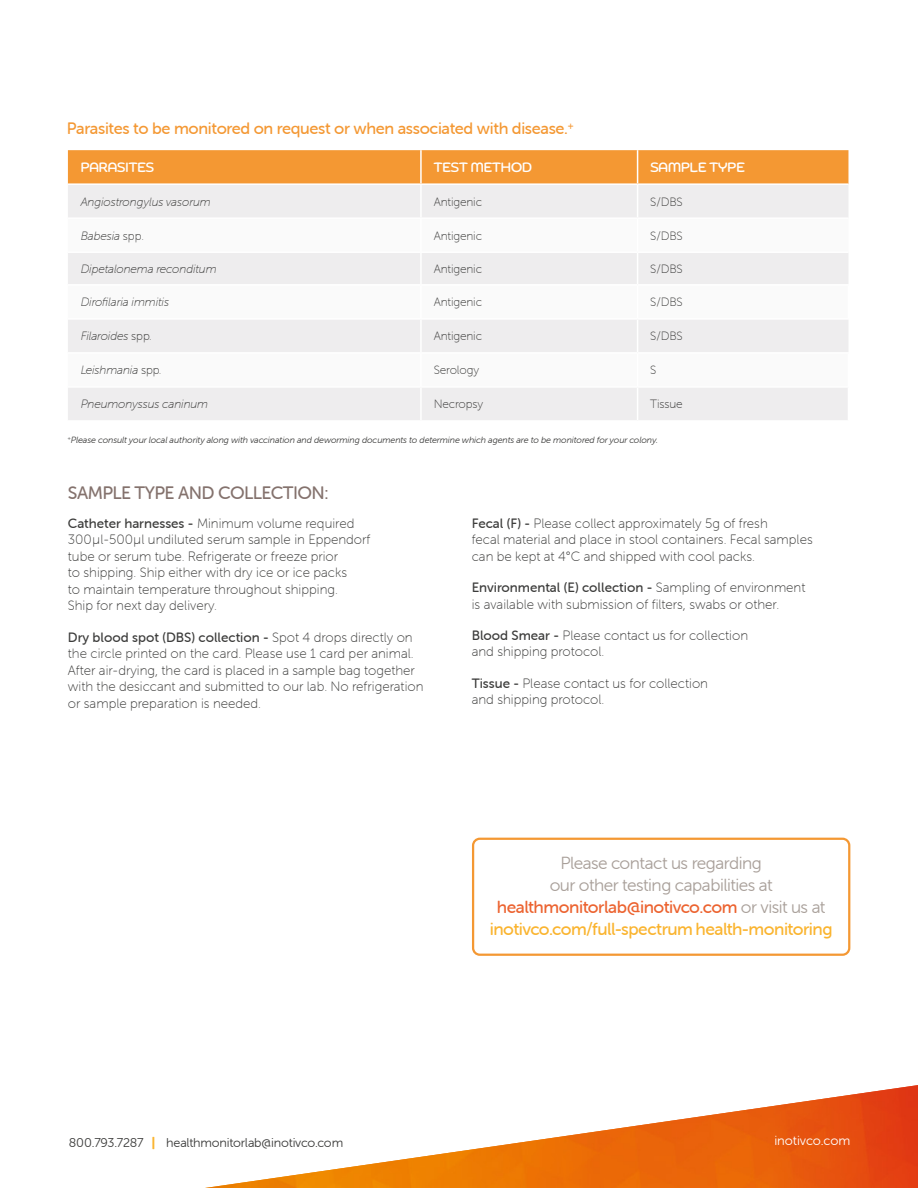
<style>
.page{position:relative;width:918px;height:1188px;background:#fff}
.page>*{position:absolute;margin:0;border:0;box-sizing:border-box;transform-origin:0 0}
.t1{font:18px "Museo Sans Rounded 500";letter-spacing:-.03em;color:#84726d}
.t2{font:17.4px/21.9px "Museo Sans Rounded 500";letter-spacing:-.03em;color:#fab42f;text-align:center}
.t3{font:17.4px/21.9px "Museo Sans Rounded 300";letter-spacing:-.03em;color:#a9a09a;text-align:center}
.t4{font:16.5px "Museo Sans Rounded 500";letter-spacing:-.02em;color:#f49833}
.t5{font:13.5px/16.5px "Museo Sans Rounded 100";color:#3c3c3b}
.t6{font:13.5px "Museo Sans Rounded 500";color:#3c3c3b}
.t7{font:500 13.5px "Chennai";color:#fff}
.t8{font:13.2px "Museo Sans Rounded 300";color:#fff}
.t9{font:12.75px "Museo Sans Rounded 300";letter-spacing:-.015em;color:#3c3c3b}
.t10{font:italic 12px "Museo Sans Rounded 100";letter-spacing:-.01em;color:#3c3c3b}
.t11{font:12px "Museo Sans Rounded 100";letter-spacing:-.01em;color:#3c3c3b}
.t12{font:italic 9px "Museo Sans Rounded 300";letter-spacing:-.01em;color:#3c3c3b}
.s1{font-style:normal}
.s2{font-family:"Museo Sans Rounded 500"}
.s3{font-family:"Museo Sans Rounded 100"}
.s4{color:#ec6330}
.s5{font-family:"Museo Sans Rounded 300";color:#a9a09a}
.s6{font-family:"Museo Sans Rounded 900";color:#fab42f}
</style>
<div class="page">
<img style="left:205px;top:1085px;width:713px;height:103px">
<div style="left:68px;top:150px;width:780px;height:33px;background:#f49833"></div>
<div style="left:68px;top:185px;width:780px;height:32px;background:#eeedee"></div>
<svg style="left:68px;top:253px;width:780px;height:99px;fill:#eeedee"></svg>
<div style="left:68px;top:388px;width:780px;height:32px;background:#eeedee"></div>
<hr style="left:420px;top:185px;width:2px;height:32px;background:#fff">
<hr style="left:420px;top:253px;width:2px;height:31px;background:#fff">
<hr style="left:420px;top:320px;width:2px;height:32px;background:#fff">
<hr style="left:68px;top:284px;width:353px;height:2px;background:#fff">
<hr style="left:421px;top:284px;width:217px;height:2px;background:#fff">
<hr style="left:638px;top:284px;width:211px;height:2px;background:#fff">
<hr style="left:420px;top:286px;width:2px;height:32px;background:#fff">
<hr style="left:68px;top:318px;width:353px;height:2px;background:#fff">
<hr style="left:421px;top:318px;width:217px;height:2px;background:#fff">
<hr style="left:638px;top:318px;width:211px;height:2px;background:#fff">
<hr style="left:420px;top:150px;width:2px;height:33px;background:#fff">
<hr style="left:637px;top:150px;width:1px;height:33px;background:#fff">
<hr style="left:637px;top:185px;width:1px;height:32px;background:#fff">
<hr style="left:637px;top:253px;width:1px;height:31px;background:#fff">
<hr style="left:637px;top:286px;width:1px;height:32px;background:#fff">
<hr style="left:637px;top:320px;width:1px;height:32px;background:#fff">
<hr style="left:420px;top:388px;width:2px;height:32px;background:#fff">
<hr style="left:637px;top:388px;width:1px;height:32px;background:#fff">
<div style="left:472px;top:838px;width:378px;height:118px;border:2px solid #f49833;border-radius:7px"></div>
<p class="t4" style="left:67px;top:119px;width:508px">Parasites to be monitored on request or when associated with disease.<sup>+</sup></p>
<p class="t7" style="left:81px;top:159px;width:75px">PARASITES</p>
<p class="t7" style="left:434px;top:159px;width:100px">TEST METHOD</p>
<p class="t7" style="left:650px;top:159px;width:96px">SAMPLE TYPE</p>
<p class="t10" style="left:81px;top:195px;width:132px">Angiostrongylus vasorum</p>
<p class="t11" style="left:434px;top:195px;width:50px">Antigenic</p>
<p class="t11" style="left:650px;top:195px;width:34px">S/DBS</p>
<p class="t10" style="left:81px;top:229px;width:65px">Babesia <span class="s1">spp.</span></p>
<p class="t11" style="left:434px;top:229px;width:50px">Antigenic</p>
<p class="t11" style="left:650px;top:229px;width:34px">S/DBS</p>
<p class="t10" style="left:81px;top:263px;width:138px">Dipetalonema reconditum</p>
<p class="t11" style="left:434px;top:263px;width:50px">Antigenic</p>
<p class="t11" style="left:650px;top:263px;width:34px">S/DBS</p>
<p class="t10" style="left:81px;top:296px;width:90px">Dirofilaria immitis</p>
<p class="t11" style="left:434px;top:296px;width:50px">Antigenic</p>
<p class="t11" style="left:650px;top:296px;width:34px">S/DBS</p>
<p class="t10" style="left:81px;top:330px;width:73px">Filaroides <span class="s1">spp</span>.</p>
<p class="t11" style="left:434px;top:330px;width:50px">Antigenic</p>
<p class="t11" style="left:650px;top:330px;width:34px">S/DBS</p>
<p class="t10" style="left:81px;top:364px;width:83px">Leishmania <span class="s1">spp</span>.</p>
<p class="t11" style="left:434px;top:364px;width:47px">Serology</p>
<p class="t11" style="left:650px;top:364px;width:8px">S</p>
<p class="t10" style="left:81px;top:398px;width:129px">Pneumonyssus caninum</p>
<p class="t11" style="left:434px;top:398px;width:51px">Necropsy</p>
<p class="t11" style="left:650px;top:398px;width:34px">Tissue</p>
<p class="t12" style="left:68px;top:435px;width:592px"><sup>+</sup>Please consult your local authority along with vaccination and deworming documents to determine which agents are to be monitored for your colony.</p>
<h1 class="t1" style="left:68px;top:483px;width:262px">SAMPLE TYPE AND COLLECTION:</h1>
<p class="t5" style="left:68px;top:515px;width:304px"><span class="s2">Catheter harnesses -</span> Minimum volume required 300μl-500μl undiluted serum sample in Eppendorf tube or serum tube. Refrigerate or freeze prior<br>to shipping. Ship either with dry ice or ice packs<br>to maintain temperature throughout shipping.<br>Ship for next day delivery.</p>
<p class="t6" style="left:68px;top:630px;width:346px">Dry blood spot (DBS) collection - <span class="s3">Spot 4 drops directly on</span></p>
<p class="t5" style="left:68px;top:646px;width:357px">the circle printed on the card. Please use 1 card per animal.<br>After air-drying, the card is placed in a sample bag together with the desiccant and submitted to our lab. No refrigeration or sample preparation is needed.</p>
<p class="t5" style="left:472px;top:515px;width:343px"><span class="s2">Fecal (F) -</span> Please collect approximately 5g of fresh<br>fecal material and place in stool containers. Fecal samples can be kept at 4°C and shipped with cool packs.</p>
<p class="t6" style="left:472px;top:580px;width:335px">Environmental (E) collection - <span class="s3">Sampling of environment</span></p>
<p class="t5" style="left:472px;top:596px;width:309px">is available with submission of filters, swabs or other.</p>
<p class="t5" style="left:472px;top:627px;width:278px"><span class="s2">Blood Smear -</span> Please contact us for collection and shipping protocol.</p>
<p class="t5" style="left:472px;top:675px;width:238px"><span class="s2">Tissue -</span> Please contact us for collection and shipping protocol.</p>
<p class="t3" style="left:550px;top:853px;width:224px">Please contact us regarding our other testing capabilities at</p>
<p class="t2" style="left:490px;top:896px;width:344px"><span class="s4">healthmonitorlab@inotivco.com</span> <span class="s5">or visit us at </span>inotivco.com/full-spectrum health-monitoring</p>
<p class="t9" style="left:69px;top:1136px;width:276px">800.793.7287 <span class="s6">|</span> healthmonitorlab@inotivco.com</p>
<p class="t8" style="left:774px;top:1133px;width:78px">inotivco.com</p>
</div>
